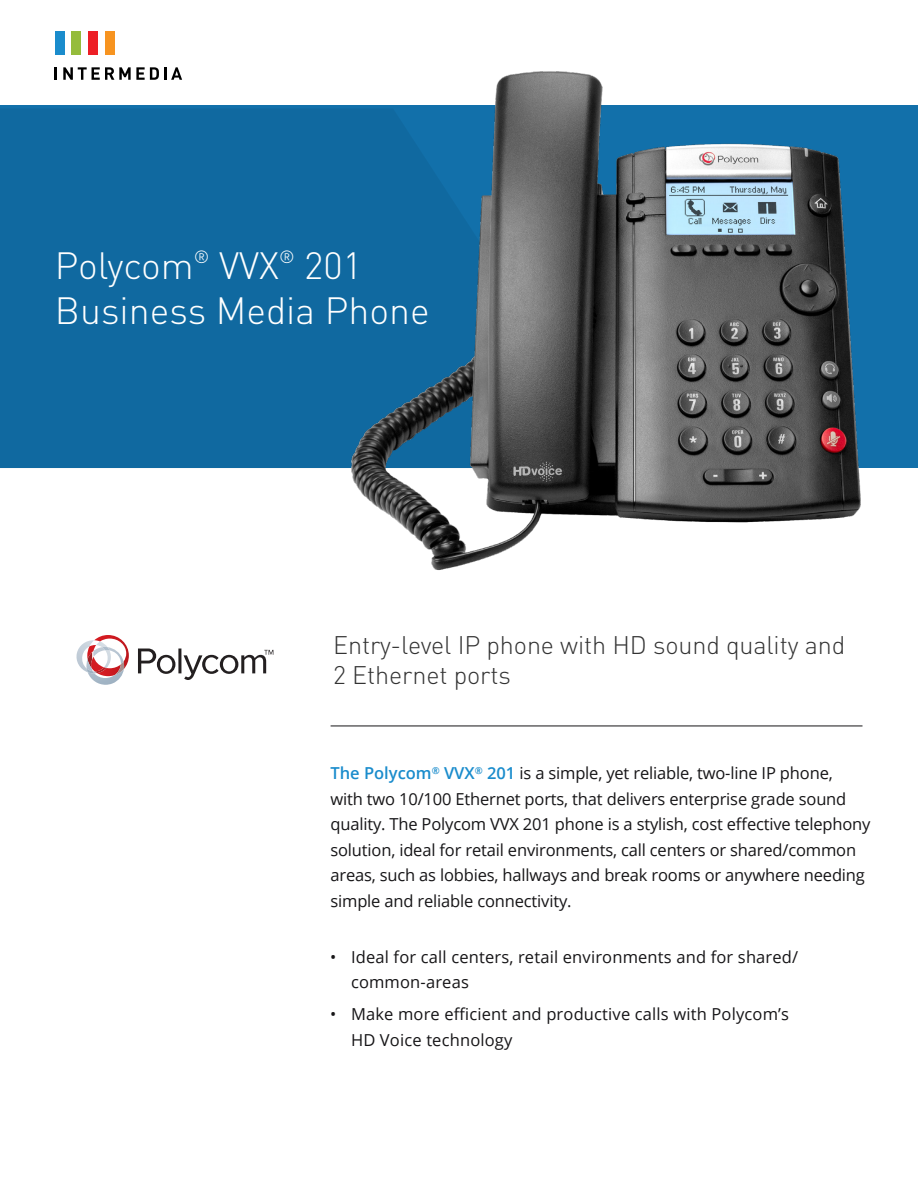
<style>
.page{position:relative;width:918px;height:1188px;background:#fff}
.page>*{position:absolute;margin:0;border:0;box-sizing:border-box;transform-origin:0 0}
.Header_1_Title{font:300 37.5px/45px "DINOT";color:#fff}
.Header_1_Title-2{font:300 25.2px/30.2px "DINOT";letter-spacing:-.005em;color:#333}
.Body_Copy{font:16.5px/25.5px "Open Sans";letter-spacing:-.01em;color:#161517}
.Body_Copy-2{font:16.5px/25.5px "Open Sans";letter-spacing:.01em;color:#161517}
.s1{font-weight:600;color:#1a8ccc}
</style>
<div class="page">
<div style="left:0;top:105px;width:918px;height:363px;background:#1069a0"></div>
<img style="left:76px;top:641px;width:11px;height:31px">
<img style="left:86px;top:647px;width:35px;height:38px">
<svg style="left:87px;top:635px;width:42px;height:41px"></svg>
<svg style="left:138px;top:649px;width:37px;height:25px"></svg>
<hr style="left:178px;top:649px;width:3px;height:24px;background:#231f20">
<svg style="left:184px;top:650px;width:89px;height:30px"></svg>
<svg style="left:54px;top:67px;width:2px;height:13px"></svg>
<svg style="left:63px;top:67px;width:119px;height:13px"></svg>
<div style="left:105px;top:31px;width:10px;height:24px;background:#f79420"></div>
<div style="left:55px;top:31px;width:9px;height:24px;background:#1a8ccc"></div>
<div style="left:72px;top:31px;width:9px;height:24px;background:#95bc3c"></div>
<div style="left:89px;top:31px;width:9px;height:24px;background:#ed1f26"></div>
<img style="left:351px;top:71px;width:510px;height:499px">
<hr style="left:331px;top:726px;width:532px;height:1px;background:#161517">
<p class="Header_1_Title" style="left:55px;top:242px;width:376px">Polycom<sup>®</sup> VVX<sup>®</sup> 201<br>Business Media Phone</p>
<p class="Header_1_Title-2" style="left:333px;top:630px;width:514px">Entry-level IP phone with HD sound quality and<br>2 Ethernet ports</p>
<p class="Body_Copy" style="left:330px;top:760px;width:542px"><span class="s1">The Polycom</span><sup>®</sup> <span class="s1">VVX</span><sup>®</sup> <span class="s1">201</span> is a simple, yet reliable, two-line IP phone,<br>with two 10/100 Ethernet ports, that delivers enterprise grade sound quality. The Polycom VVX 201 phone is a stylish, cost effective telephony solution, ideal for retail environments, call centers or shared/common areas, such as lobbies, hallways and break rooms or anywhere needing simple and reliable connectivity.</p>
<p class="Body_Copy-2" style="left:351px;top:943px;width:449px;text-indent:-21px">• Ideal for call centers, retail environments and for shared/ common-areas</p>
<p class="Body_Copy-2" style="left:351px;top:1001px;width:440px;text-indent:-21px">• Make more efficient and productive calls with Polycom’s<br>HD Voice technology</p>
</div>
